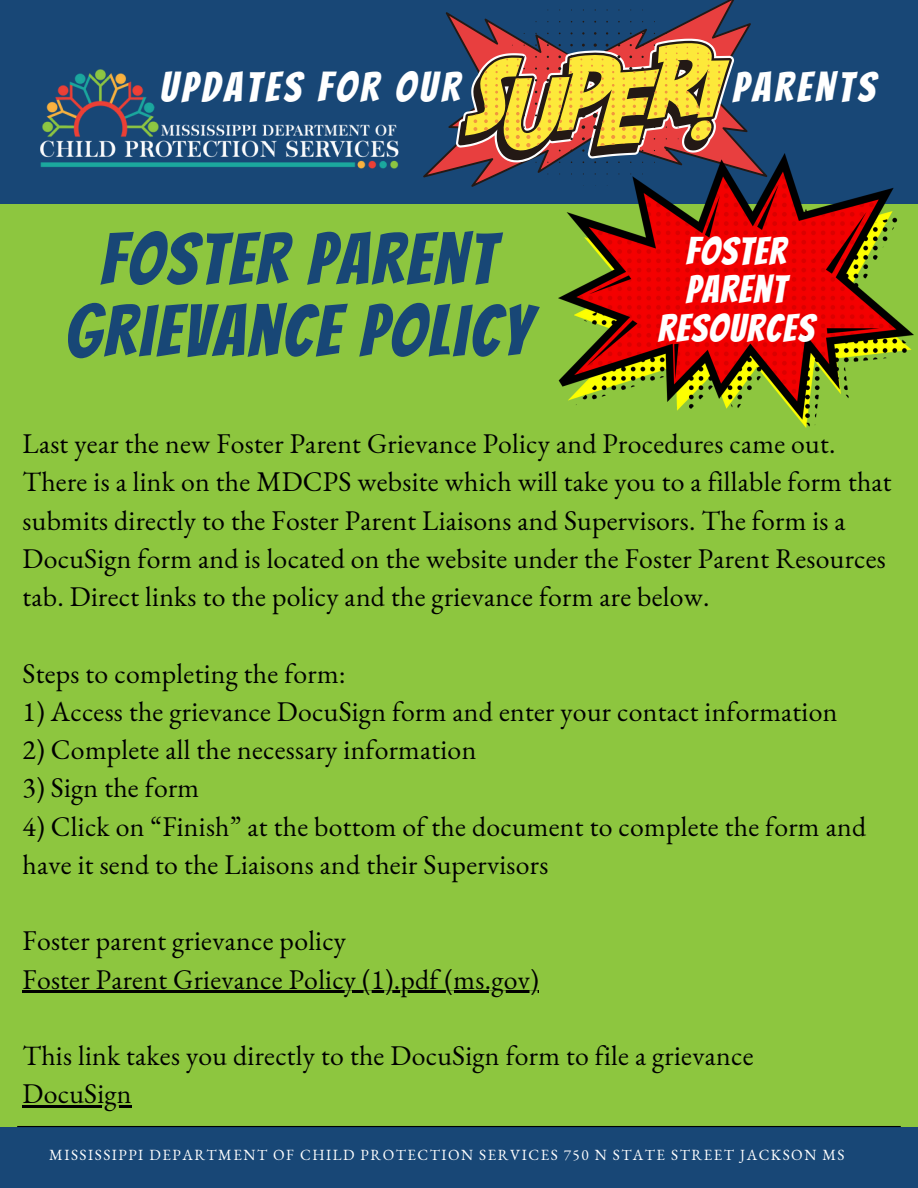
<style>
.page{position:relative;width:918px;height:1188px;background:#8dc63f}
.page>*{position:absolute;margin:0;border:0;box-sizing:border-box;transform-origin:0 0}
.t1{font:71.85px/71.8px "Bangers";letter-spacing:.04em;color:#184776;text-align:center}
.t2{font:41.4px "Bangers";letter-spacing:.1em;color:#fff}
.t3{font:38.4px/38.4px "Bangers";letter-spacing:.04em;color:#fff;text-align:center}
.t4{font:27.75px/38.2px "EB Garamond";letter-spacing:.01em;color:#000}
.t5{font:italic 200 22.5px "Migra";letter-spacing:.04em;color:#000}
.t6{font:15.15px "EB Garamond";letter-spacing:.1em;color:#fff}
</style>
<div class="page">
<div style="left:0;top:0;width:918px;height:203px;background:#184776"></div>
<div style="left:0;top:1127px;width:918px;height:61px;background:#184776"></div>
<hr style="left:17px;top:1126px;width:884px;height:1px;background:#000">
<svg style="left:427px;top:12px;width:324px;height:175px"></svg>
<svg style="left:456px;top:0;width:278px;height:186px"></svg>
<img style="left:40px;top:69px;width:387px;height:109px">
<img style="left:558px;top:153px;width:356px;height:275px">
<hr style="left:23px;top:991px;width:516px;height:2px;background:#000">
<hr style="left:23px;top:1106px;width:109px;height:2px;background:#000">
<h2 class="t2" style="left:160px;top:65px;width:301px">UPDATES FOR OUR</h2>
<h2 class="t2" style="left:732px;top:65px;width:144px">PARENTS</h2>
<h1 class="t1" style="left:65px;top:224px;width:466px">FOSTER PARENT<br>GRIEVANCE POLICY</h1>
<h3 class="t3" style="left:658px;top:232px;width:158px">FOSTER<br>PARENT<br>RESOURCES</h3>
<p class="t4" style="left:23px;top:424px;width:871px">Last year the new Foster Parent Grievance Policy and Procedures came out.<br>There is a link on the MDCPS website which will take you to a fillable form that submits directly to the Foster Parent Liaisons and Supervisors. The form is a DocuSign form and is located on the website under the Foster Parent Resources tab. Direct links to the policy and the grievance form are below.</p>
<p class="t4" style="left:23px;top:654px;width:325px">Steps to completing the form:</p>
<p class="t4" style="left:23px;top:692px;width:816px">1) Access the grievance DocuSign form and enter your contact information</p>
<p class="t4" style="left:23px;top:730px;width:455px">2) Complete all the necessary information</p>
<p class="t4" style="left:23px;top:768px;width:178px">3) Sign the form</p>
<p class="t4" style="left:23px;top:807px;width:845px">4) Click on “Finish” at the bottom of the document to complete the form and have it send to the Liaisons and their Supervisors</p>
<p class="t5" style="left:86px;top:714px;width:327px">New line of work wear hits the streets</p>
<p class="t4" style="left:23px;top:921px;width:518px">Foster parent grievance policy<br>Foster Parent Grievance Policy (1).pdf (ms.gov)</p>
<p class="t4" style="left:23px;top:1036px;width:733px">This link takes you directly to the DocuSign form to file a grievance<br>DocuSign</p>
<p class="t6" style="left:49px;top:1145px;width:797px">MISSISSIPPI DEPARTMENT OF CHILD PROTECTION SERVICES 750 N STATE STREET JACKSON MS</p>
</div>
